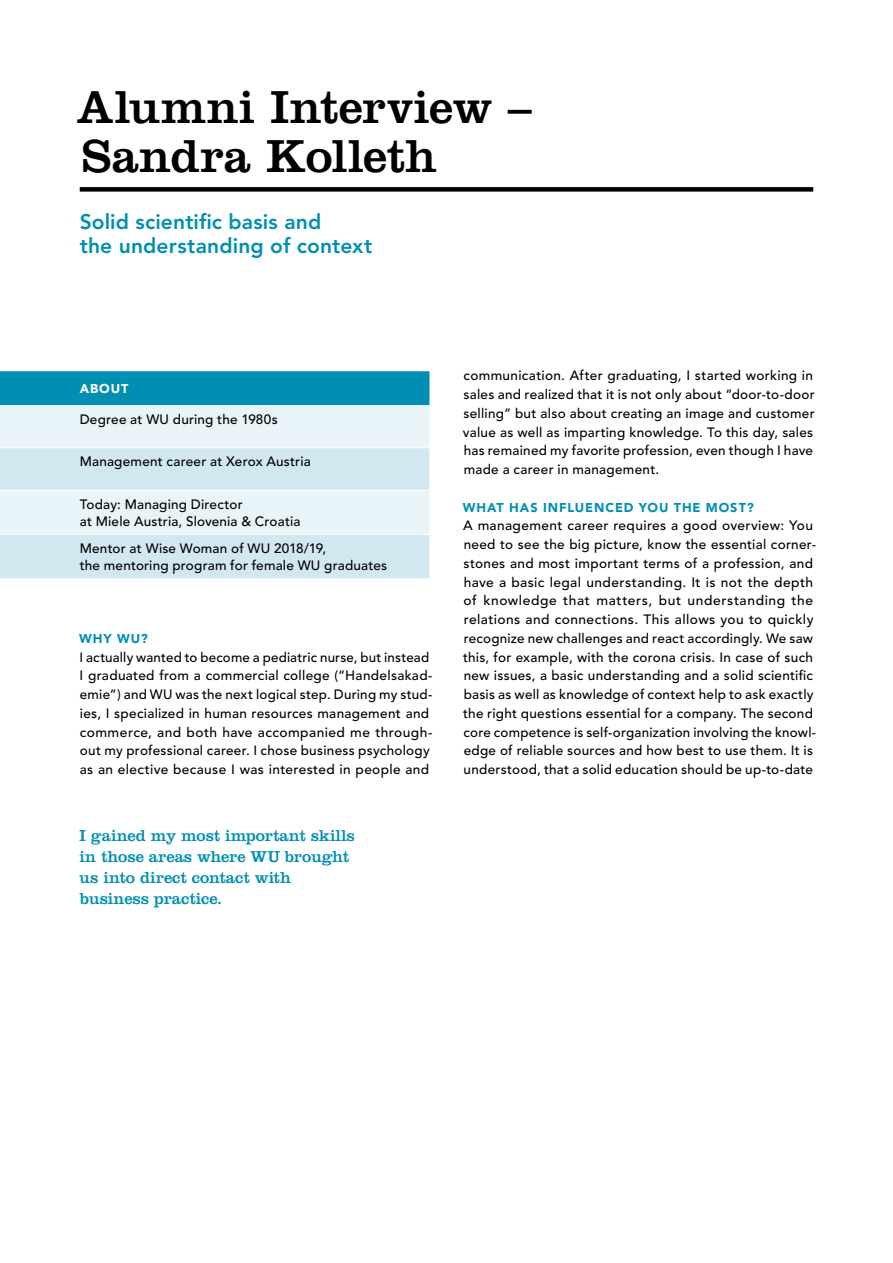
<style>
.page{position:relative;width:893px;height:1263px;background:#fff}
.page>*{position:absolute;margin:0;border:0;box-sizing:border-box;transform-origin:0 0}
.WU17_Headline_A4{font:48px/48.8px "Clarendon LT Std";letter-spacing:.005em;color:#000}
.WU17_Vorspann_A4_EN{font:800 21px/24.8px "Avenir LT Std";letter-spacing:.005em;color:#008fb3}
.WU17_Copy_EN{font:16.5px/21px "Clarendon LT Std";letter-spacing:-.005em;color:#008fb3}
.WU17_Copy_EN-2{font:500 13.5px/18.8px "Avenir LT Std";letter-spacing:.02em;color:#000}
.WU17_Tab_Copy_7_5_EN{font:500 13.5px/17.2px "Avenir LT Std";letter-spacing:.015em;color:#000}
.WU17_Zwiti_1__Versal{font:900 12.75px "Avenir LT Std";letter-spacing:.07em;color:#008fb3}
.WU17_Tab_Headline_EN{font:900 12.75px "Avenir LT Std";letter-spacing:.07em;color:#fff}
</style>
<div class="page">
<div style="left:0;top:371px;width:429px;height:34px;background:#008fb3"></div>
<div style="left:0;top:405px;width:429px;height:42px;background:#e8f4f8"></div>
<svg style="left:0;top:448px;width:429px;height:130px;background:#d8ecf3"></svg>
<hr style="left:0;top:490px;width:80px;height:1px;background:#fff">
<hr style="left:80px;top:490px;width:349px;height:1px;background:#fff">
<hr style="left:0;top:534px;width:80px;height:1px;background:#fff">
<hr style="left:80px;top:534px;width:349px;height:1px;background:#fff">
<div style="left:80px;top:187px;width:733px;height:5px;background:#000"></div>
<p class="WU17_Headline_A4" style="left:77px;top:83px;width:457px">Alumni Interview –<br>Sandra Kolleth</p>
<p class="WU17_Vorspann_A4_EN" style="left:80px;top:209px;width:294px">Solid scientific basis and<br>the understanding of context</p>
<p class="WU17_Tab_Headline_EN" style="left:80px;top:381px;width:50px">ABOUT</p>
<p class="WU17_Tab_Copy_7_5_EN" style="left:80px;top:411px;width:199px">Degree at WU during the 1980s</p>
<p class="WU17_Tab_Copy_7_5_EN" style="left:80px;top:453px;width:233px">Management career at Xerox Austria</p>
<p class="WU17_Tab_Copy_7_5_EN" style="left:80px;top:496px;width:222px">Today: Managing Director<br>at Miele Austria, Slovenia &amp; Croatia</p>
<p class="WU17_Tab_Copy_7_5_EN" style="left:80px;top:540px;width:309px">Mentor at Wise Woman of WU 2018/19,<br>the mentoring program for female WU graduates</p>
<p class="WU17_Zwiti_1__Versal" style="left:79px;top:631px;width:70px">WHY WU?</p>
<p class="WU17_Copy_EN-2" style="left:80px;top:648px;width:354px">I actually wanted to become a pediatric nurse, but instead I graduated from a commercial college (“Handelsakad&shy;emie”) and WU was the next logical step. During my stud&shy;ies, I specialized in human resources management and commerce, and both have accompanied me through&shy;out my professional career. I chose business psychology as an elective because I was interested in people and</p>
<p class="WU17_Copy_EN" style="left:79px;top:825px;width:277px">I gained my most important skills in those areas where WU brought us into direct contact with business practice.</p>
<p class="WU17_Copy_EN-2" style="left:463px;top:367px;width:353px">communication. After graduating, I started working in sales and realized that it is not only about “door-to-door selling” but also about creating an image and customer value as well as imparting knowledge. To this day, sales has remained my favorite profession, even though I have made a career in management.</p>
<p class="WU17_Zwiti_1__Versal" style="left:463px;top:499px;width:293px">WHAT HAS INFLUENCED YOU THE MOST?</p>
<p class="WU17_Copy_EN-2" style="left:463px;top:517px;width:355px">A management career requires a good overview: You need to see the big picture, know the essential corner&shy;stones and most important terms of a profession, and have a basic legal understanding. It is not the depth of knowledge that matters, but understanding the relations and connections. This allows you to quickly recognize new challenges and react accordingly. We saw this, for example, with the corona crisis. In case of such new issues, a basic understanding and a solid scientific basis as well as knowledge of context help to ask exactly the right questions essential for a company. The second core competence is self-organization involving the knowl&shy;edge of reliable sources and how best to use them. It is understood, that a solid education should be up-to-date</p>
</div>
